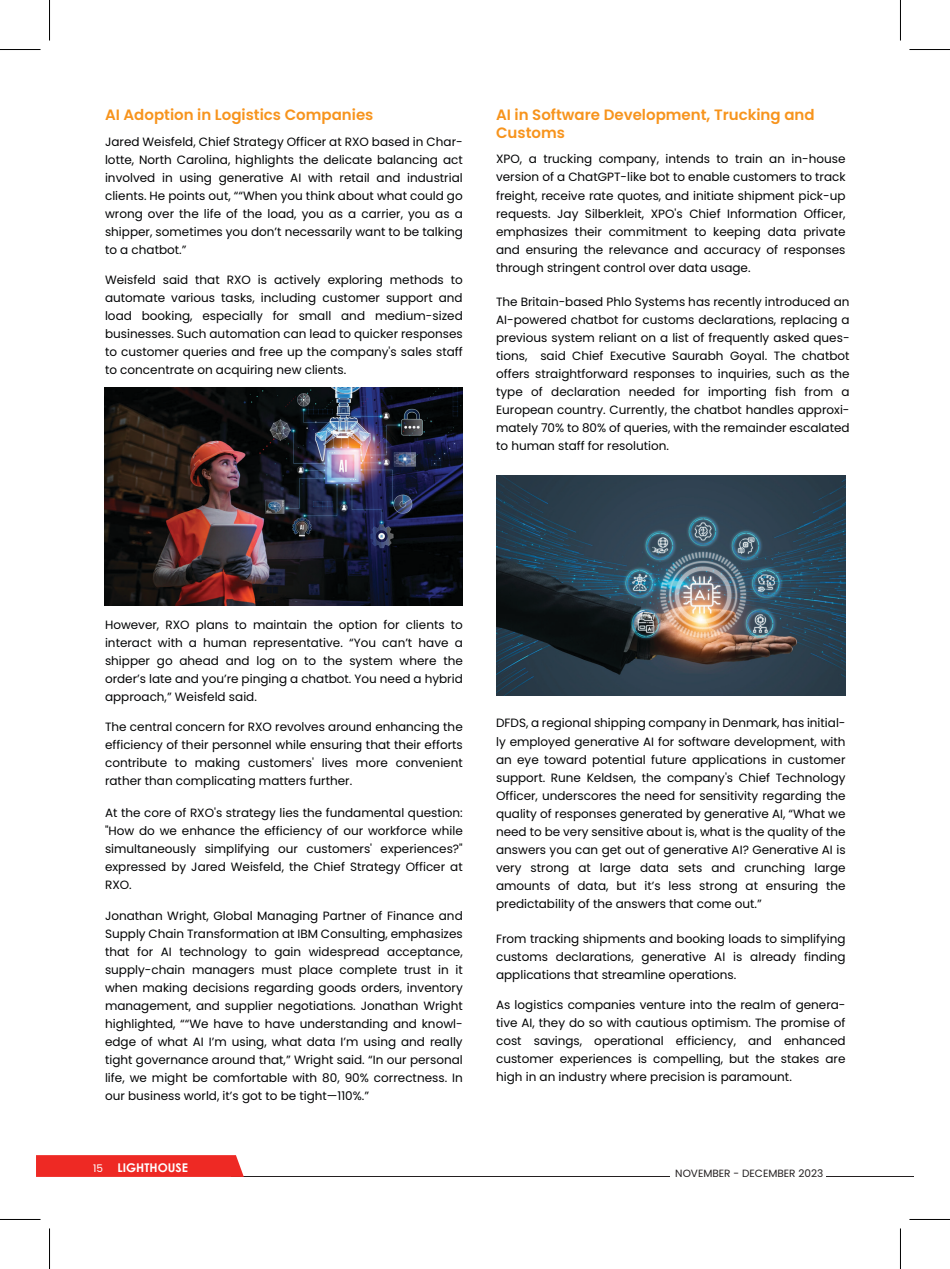
<style>
.page{position:relative;width:950px;height:1269px;background:#fff}
.page>*{position:absolute;margin:0;border:0;box-sizing:border-box;transform-origin:0 0}
.t1{font:600 15px/18px "Poppins";color:#f7941d}
.t2{font:12px/18px "Poppins";color:#020304;text-align:justify}
.t3{font:700 12px "Century Gothic";color:#fff}
.t4{font:10.5px "Poppins";color:#231f20}
.s1{font-family:"Poppins";font-weight:400;font-size:10.5px}
</style>
<div class="page">
<img style="left:105px;top:388px;width:357px;height:217px">
<img style="left:496px;top:475px;width:349px;height:220px">
<hr style="left:231px;top:1176px;width:438px;height:1px;background:#231f20">
<hr style="left:826px;top:1176px;width:87px;height:1px;background:#231f20">
<div style="left:36px;top:1155px;width:208px;height:21px;background:#ee2924"></div>
<hr style="left:0;top:49px;width:40px;height:1px;background:#000">
<hr style="left:909px;top:49px;width:40px;height:1px;background:#000">
<hr style="left:0;top:1219px;width:40px;height:1px;background:#000">
<hr style="left:909px;top:1219px;width:40px;height:1px;background:#000">
<hr style="left:49px;top:0;width:1px;height:41px;background:#000">
<hr style="left:49px;top:1228px;width:1px;height:40px;background:#000">
<hr style="left:900px;top:0;width:1px;height:41px;background:#000">
<hr style="left:900px;top:1228px;width:1px;height:40px;background:#000">
<p class="t1" style="left:105px;top:106px;width:270px">AI Adoption in Logistics Companies</p>
<p class="t2" style="left:105px;top:133px;width:359px">Jared Weisfeld, Chief Strategy Officer at RXO based in Char&shy;lotte, North Carolina, highlights the delicate balancing act involved in using generative AI with retail and industrial clients. He points out, ““When you think about what could go wrong over the life of the load, you as a carrier, you as a shipper, sometimes you don’t necessarily want to be talking to a chatbot.”</p>
<p class="t2" style="left:105px;top:271px;width:359px">Weisfeld said that RXO is actively exploring methods to automate various tasks, including customer support and load booking, especially for small and medium-sized businesses. Such automation can lead to quicker responses to customer queries and free up the company's sales staff to concentrate on acquiring new clients.</p>
<p class="t1" style="left:496px;top:106px;width:320px">AI in Software Development, Trucking and<br>Customs</p>
<p class="t2" style="left:496px;top:150px;width:351px">XPO, a trucking company, intends to train an in-house version of a ChatGPT-like bot to enable customers to track freight, receive rate quotes, and initiate shipment pick-up requests. Jay Silberkleit, XPO's Chief Information Officer, emphasizes their commitment to keeping data private and ensuring the relevance and accuracy of responses through stringent control over data usage.</p>
<p class="t2" style="left:496px;top:293px;width:355px">The Britain-based Phlo Systems has recently introduced an AI-powered chatbot for customs declarations, replacing a previous system reliant on a list of frequently asked ques&shy;tions, said Chief Executive Saurabh Goyal. The chatbot offers straightforward responses to inquiries, such as the type of declaration needed for importing fish from a European country. Currently, the chatbot handles approxi&shy;mately 70% to 80% of queries, with the remainder escalated to human staff for resolution.</p>
<p class="t2" style="left:105px;top:615px;width:359px">However, RXO plans to maintain the option for clients to interact with a human representative. “You can’t have a shipper go ahead and log on to the system where the order’s late and you’re pinging a chatbot. You need a hybrid approach,” Weisfeld said.</p>
<p class="t2" style="left:105px;top:717px;width:359px">The central concern for RXO revolves around enhancing the efficiency of their personnel while ensuring that their efforts contribute to making customers' lives more convenient rather than complicating matters further.</p>
<p class="t2" style="left:105px;top:803px;width:359px">At the core of RXO's strategy lies the fundamental question: "How do we enhance the efficiency of our workforce while simultaneously simplifying our customers' experiences?" expressed by Jared Weisfeld, the Chief Strategy Officer at RXO.</p>
<p class="t2" style="left:105px;top:906px;width:359px">Jonathan Wright, Global Managing Partner of Finance and Supply Chain Transformation at IBM Consulting, emphasizes that for AI technology to gain widespread acceptance, supply-chain managers must place complete trust in it when making decisions regarding goods orders, inventory management, and supplier negotiations. Jonathan Wright highlighted, ““We have to have understanding and knowl&shy;edge of what AI I’m using, what data I’m using and really tight governance around that,” Wright said. “In our personal life, we might be comfortable with 80, 90% correctness. In our business world, it’s got to be tight—110%.”</p>
<p class="t3" style="left:93px;top:1158px;width:96px"><span class="s1">15</span> LIGHTHOUSE</p>
<p class="t2" style="left:496px;top:714px;width:351px">DFDS, a regional shipping company in Denmark, has initial&shy;ly employed generative AI for software development, with an eye toward potential future applications in customer support. Rune Keldsen, the company's Chief Technology Officer, underscores the need for sensitivity regarding the quality of responses generated by generative AI, “What we need to be very sensitive about is, what is the quality of the answers you can get out of generative AI? Generative AI is very strong at large data sets and crunching large amounts of data, but it’s less strong at ensuring the predictability of the answers that come out.”</p>
<p class="t2" style="left:496px;top:929px;width:351px">From tracking shipments and booking loads to simplifying customs declarations, generative AI is already finding applications that streamline operations.</p>
<p class="t2" style="left:496px;top:995px;width:351px">As logistics companies venture into the realm of genera&shy;tive AI, they do so with cautious optimism. The promise of cost savings, operational efficiency, and enhanced customer experiences is compelling, but the stakes are high in an industry where precision is paramount.</p>
<p class="t4" style="left:675px;top:1166px;width:149px">NOVEMBER - DECEMBER 2023</p>
</div>
